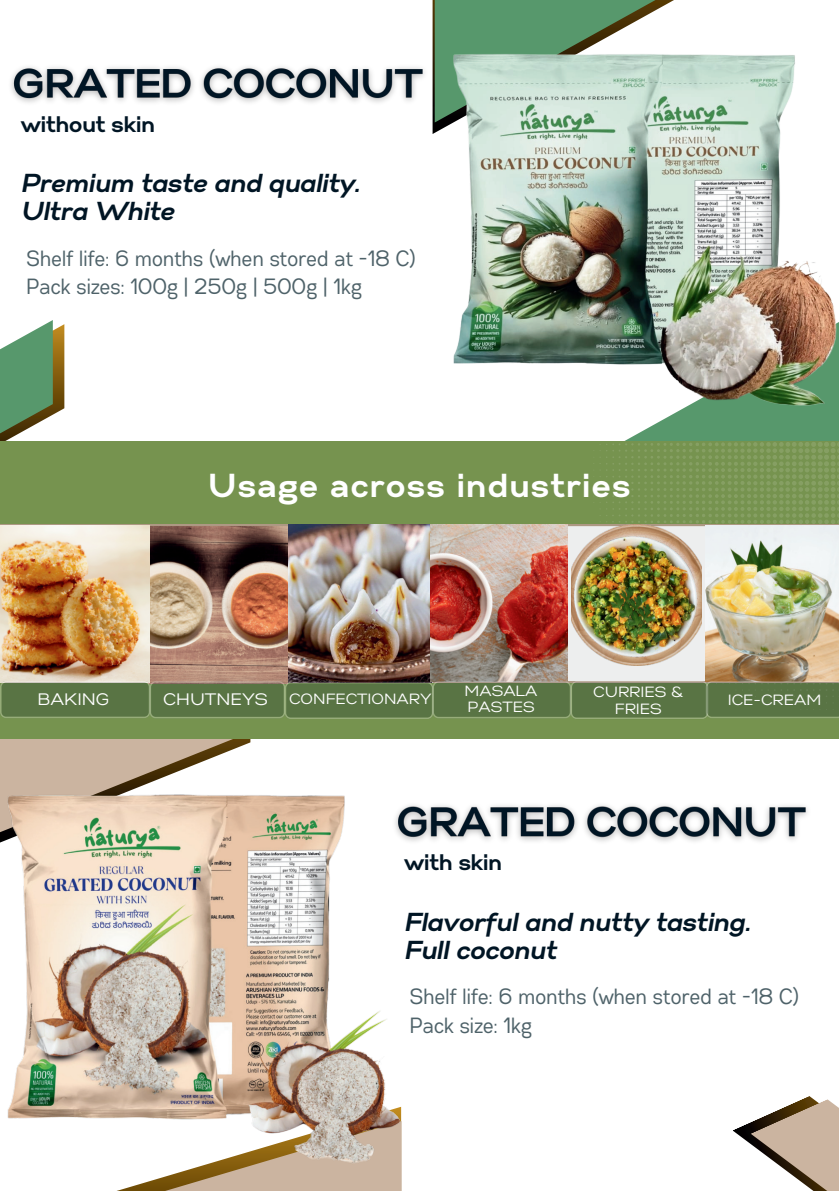
<style>
.page{position:relative;width:839px;height:1191px;background:#fff}
.page>*{position:absolute;margin:0;border:0;box-sizing:border-box;transform-origin:0 0}
.t1{font:700 33.2px "Gabriel Sans";letter-spacing:.05em;color:#fff}
.t2{font:italic 700 26px/28.4px "Gabriel Sans";color:#001524}
.t3{font:700 22.4px "Gabriel Sans";color:#001524}
.t4{font:22px/28.4px "Gabriel Sans Cond";color:#4e6269}
.t5{font:16.6px "Gabriel Sans";color:#fff}
.t6{font:14.8px/16px "Gabriel Sans";color:#fff}
</style>
<div class="page">
<img style="left:53px;top:324px;width:11px;height:91px">
<svg style="left:0;top:320px;width:53px;height:121px;fill:#57986c"></svg>
<div style="left:434px;top:0;width:259px;height:123px;background:#57986c"></div>
<img style="left:450px;top:13px;width:388px;height:425px">
<div style="left:0;top:441px;width:838px;height:297px;background:#76934f"></div>
<svg style="left:117px;top:1167px;width:284px;height:24px;background:#c4ad93"></svg>
<img style="left:0;top:738px;width:407px;height:429px">
<img style="left:733px;top:1096px;width:80px;height:48px">
<svg style="left:750px;top:1099px;width:88px;height:92px"></svg>
<img style="left:11px;top:55px;width:424px;height:60px">
<img style="left:386px;top:794px;width:422px;height:59px">
<img style="left:0;top:442px;width:839px;height:277px">
<p class="t3" style="left:21px;top:110px;width:136px">without skin</p>
<p class="t2" style="left:21px;top:168px;width:340px">Premium taste and quality.<br>Ultra White</p>
<p class="t4" style="left:27px;top:244px;width:391px">Shelf life: 6 months (when stored at -18 C)<br>Pack sizes: 100g | 250g | 500g | 1kg</p>
<h1 class="t1" style="left:209px;top:465px;width:423px">Usage across industries</h1>
<p class="t6" style="left:464px;top:683px;width:74px">MASALA<br>PASTES</p>
<p class="t5" style="left:38px;top:690px;width:73px">BAKING</p>
<p class="t5" style="left:163px;top:689px;width:106px">CHUTNEYS</p>
<p class="t6" style="left:289px;top:691px;width:144px">CONFECTIONARY</p>
<p class="t6" style="left:593px;top:683px;width:92px;line-height:17.2px;text-align:center">CURRIES &amp;<br>FRIES</p>
<p class="t6" style="left:727px;top:692px;width:95px">ICE-CREAM</p>
<p class="t3" style="left:404px;top:849px;width:99px">with skin</p>
<p class="t2" style="left:404px;top:907px;width:347px">Flavorful and nutty tasting.<br>Full coconut</p>
<p class="t4" style="left:410px;top:983px;width:391px">Shelf life: 6 months (when stored at -18 C)<br>Pack size: 1kg</p>
</div>
